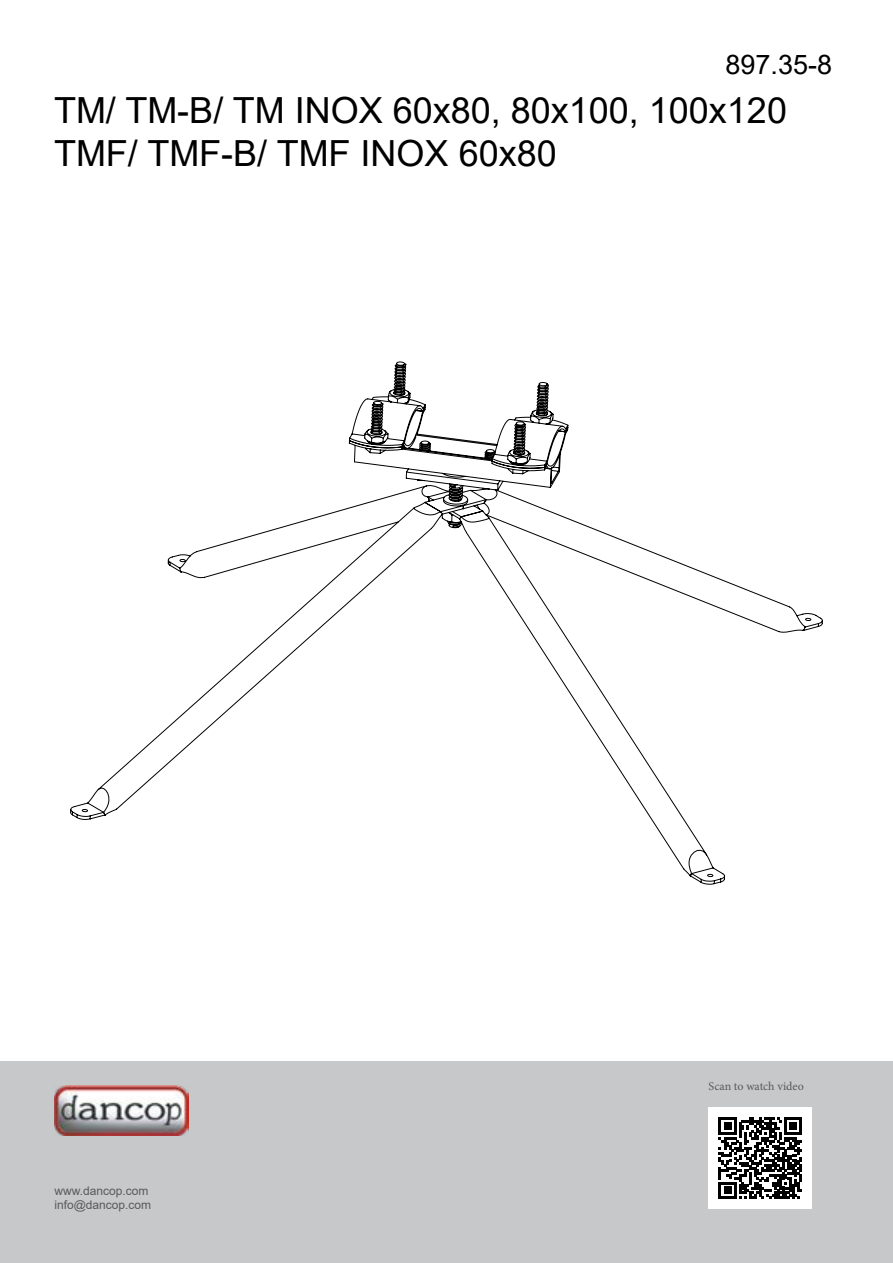
<style>
.page{position:relative;width:893px;height:1263px;background:#fff}
.page>*{position:absolute;margin:0;border:0;box-sizing:border-box;transform-origin:0 0}
.t1{font:36px/43.2px "Arial";color:#000}
.t2{font:27px "Arial";color:#000}
.t3{font:12px/14.4px "Arial";color:#58595b}
.t4{font:12px "Minion Pro";color:#58595b}
</style>
<div class="page">
<svg style="left:70px;top:362px;width:753px;height:522px"></svg>
<div style="left:0;top:1061px;width:893px;height:202px;background:#c7c8ca"></div>
<img style="left:54px;top:1085px;width:134px;height:50px">
<div style="left:709px;top:1108px;width:103px;height:101px;background:#fff"></div>
<svg style="left:719px;top:1118px;width:83px;height:81px"></svg>
<p class="t2" style="left:725px;top:46px;width:108px">897.35-8</p>
<p class="t1" style="left:54px;top:88px;width:734px">TM/ TM-B/ TM INOX 60x80, 80x100, 100x120<br>TMF/ TMF-B/ TMF INOX 60x80</p>
<p class="t3" style="left:54px;top:1183px;width:98px">www.dancop.com info@dancop.com</p>
<p class="t4" style="left:709px;top:1078px;width:97px">Scan to watch video</p>
</div>
